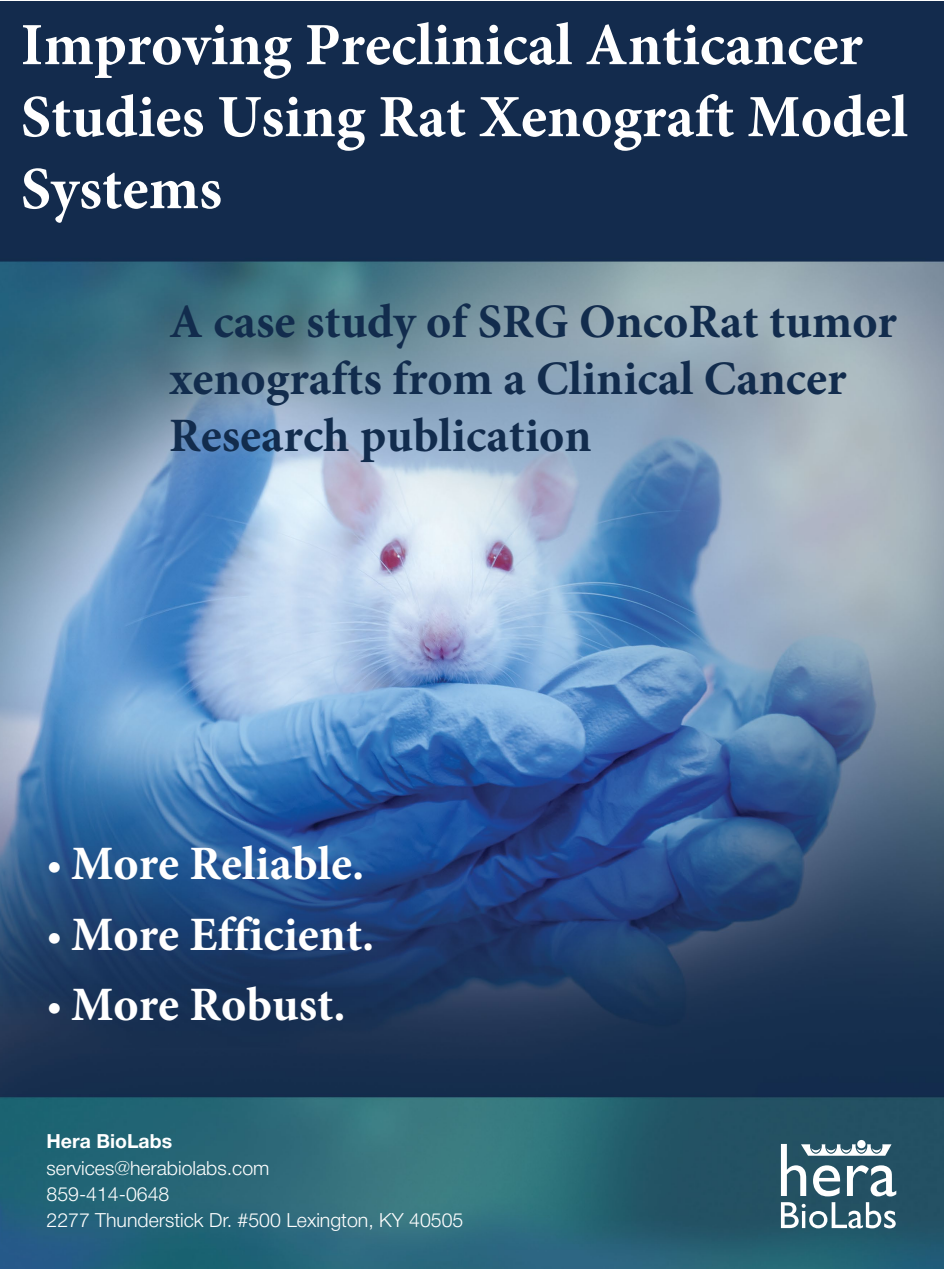
<style>
.page{position:relative;width:945px;height:1269px;background:#fff}
.page>*{position:absolute;margin:0;border:0;box-sizing:border-box;transform-origin:0 0}
.t1{font:700 60px/72px "Minion Pro";color:#fff}
.t2{font:700 48px/57px "Minion Pro";color:#122c4d}
.t3{font:700 48px "Minion Pro";color:#fff}
.t4{font:300 19.5px/26.2px "Helvetica Neue Cyr";color:#fff}
.t5{font:700 19.5px "Helvetica Neue Cyr";color:#fff}
.s1{font-family:"Proxima Nova Ex Cn";font-weight:600}
</style>
<div class="page">
<img style="left:0;top:1px;width:944px;height:1268px">
<div style="left:857px;top:1140px;width:9px;height:8px;background:#fff;border-radius:50%"></div>
<svg style="left:781px;top:1144px;width:115px;height:84px"></svg>
<h1 class="t1" style="left:21px;top:8px;width:889px">Improving Preclinical Anticancer<br>Studies Using Rat Xenograft Model<br>Systems</h1>
<h2 class="t2" style="left:169px;top:293px;width:729px">A case study of SRG OncoRat tumor xenografts from a Clinical Cancer<br>Research publication</h2>
<h2 class="t3" style="left:46px;top:830px;width:320px"><span class="s1">•</span> More Reliable.</h2>
<h2 class="t3" style="left:46px;top:900px;width:330px"><span class="s1">•</span> More Efficient.</h2>
<h2 class="t3" style="left:46px;top:971px;width:301px"><span class="s1">•</span> More Robust.</h2>
<p class="t5" style="left:47px;top:1131px;width:127px">Hera BioLabs</p>
<p class="t4" style="left:47px;top:1155px;width:418px">services@herabiolabs.com<br>859-414-0648<br>2277 Thunderstick Dr. #500 Lexington, KY 40505</p>
</div>
